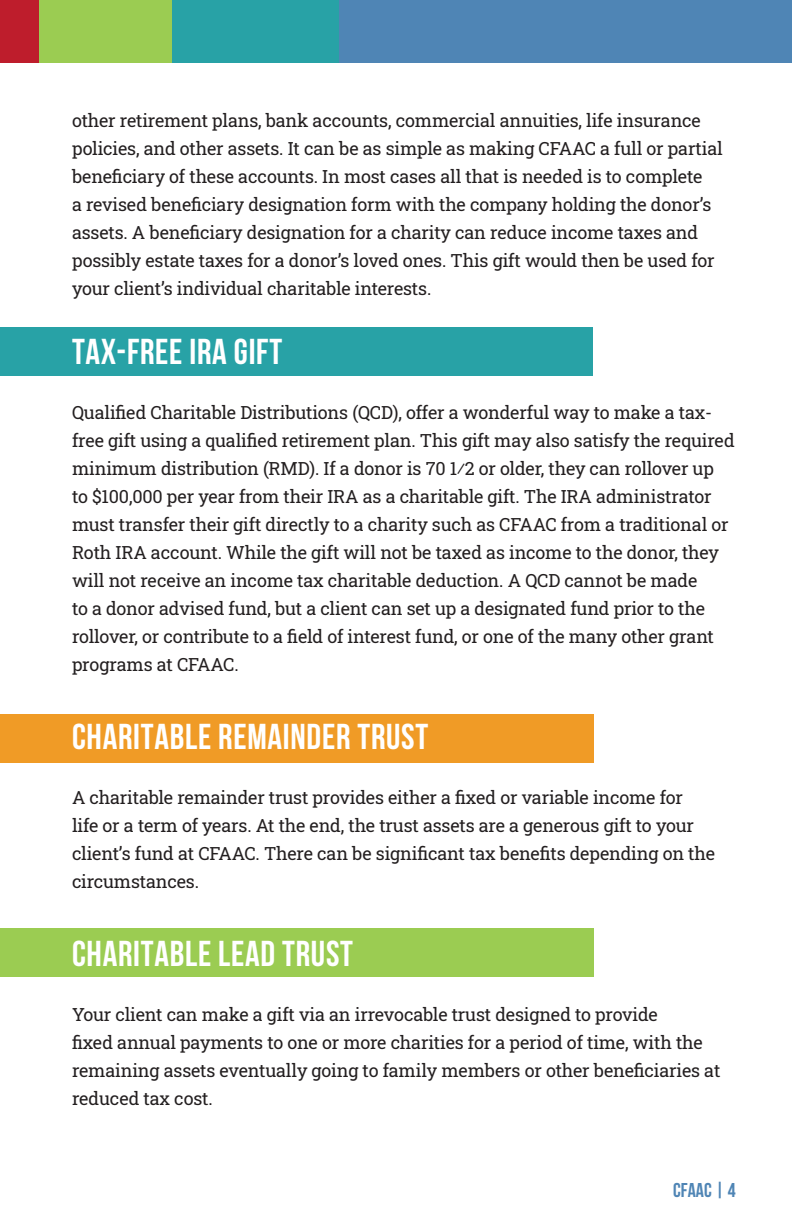
<style>
.page{position:relative;width:792px;height:1224px;background:#fff}
.page>*{position:absolute;margin:0;border:0;box-sizing:border-box;transform-origin:0 0}
.Page_Title__arial{font:700 36px "Bebas Neue";letter-spacing:.02em;color:#fff}
.t1{font:700 20px "Bebas Neue";color:#4f85b5}
.Body_Text__adobe_gar{font:18px/28px "Roboto Slab";letter-spacing:-.01em;color:#231f20}
</style>
<div class="page">
<div style="left:0;top:0;width:40px;height:62px;background:#be1d2c"></div>
<div style="left:338px;top:0;width:454px;height:62px;background:#4f85b5"></div>
<div style="left:171px;top:0;width:168px;height:62px;background:#28a2a6"></div>
<div style="left:39px;top:0;width:133px;height:62px;background:#9bcc52"></div>
<div style="left:1px;top:714px;width:593px;height:48px;background:#f09b26"></div>
<div style="left:0;top:928px;width:593px;height:49px;background:#9bcc52"></div>
<div style="left:0;top:327px;width:593px;height:49px;background:#28a2a6"></div>
<p class="Body_Text__adobe_gar" style="left:72px;top:106px;width:652px">other retirement plans, bank accounts, commercial annuities, life insurance policies, and other assets. It can be as simple as making CFAAC a full or partial beneficiary of these accounts. In most cases all that is needed is to complete<br>a revised beneficiary designation form with the company holding the donor’s assets. A beneficiary designation for a charity can reduce income taxes and possibly estate taxes for a donor’s loved ones. This gift would then be used for your client’s individual charitable interests.</p>
<p class="Page_Title__arial" style="left:72px;top:332px;width:212px">TAX-FREE IRA GIFT</p>
<p class="Body_Text__adobe_gar" style="left:72px;top:398px;width:664px">Qualified Charitable Distributions (QCD), offer a wonderful way to make a tax&shy;free gift using a qualified retirement plan. This gift may also satisfy the required minimum distribution (RMD). If a donor is 70 1⁄2 or older, they can rollover up<br>to $100,000 per year from their IRA as a charitable gift. The IRA administrator must transfer their gift directly to a charity such as CFAAC from a traditional or Roth IRA account. While the gift will not be taxed as income to the donor, they will not receive an income tax charitable deduction. A QCD cannot be made<br>to a donor advised fund, but a client can set up a designated fund prior to the rollover, or contribute to a field of interest fund, or one of the many other grant programs at CFAAC.</p>
<p class="Page_Title__arial" style="left:72px;top:717px;width:358px">CHARITABLE REMAINDER TRUST</p>
<p class="Body_Text__adobe_gar" style="left:72px;top:783px;width:645px">A charitable remainder trust provides either a fixed or variable income for<br>life or a term of years. At the end, the trust assets are a generous gift to your client’s fund at CFAAC. There can be significant tax benefits depending on the circumstances.</p>
<p class="Page_Title__arial" style="left:72px;top:934px;width:283px">CHARITABLE LEAD TRUST</p>
<p class="Body_Text__adobe_gar" style="left:72px;top:1000px;width:650px">Your client can make a gift via an irrevocable trust designed to provide<br>fixed annual payments to one or more charities for a period of time, with the remaining assets eventually going to family members or other beneficiaries at reduced tax cost.</p>
<p class="t1" style="left:673px;top:1179px;width:64px">CFAAC | 4</p>
</div>
